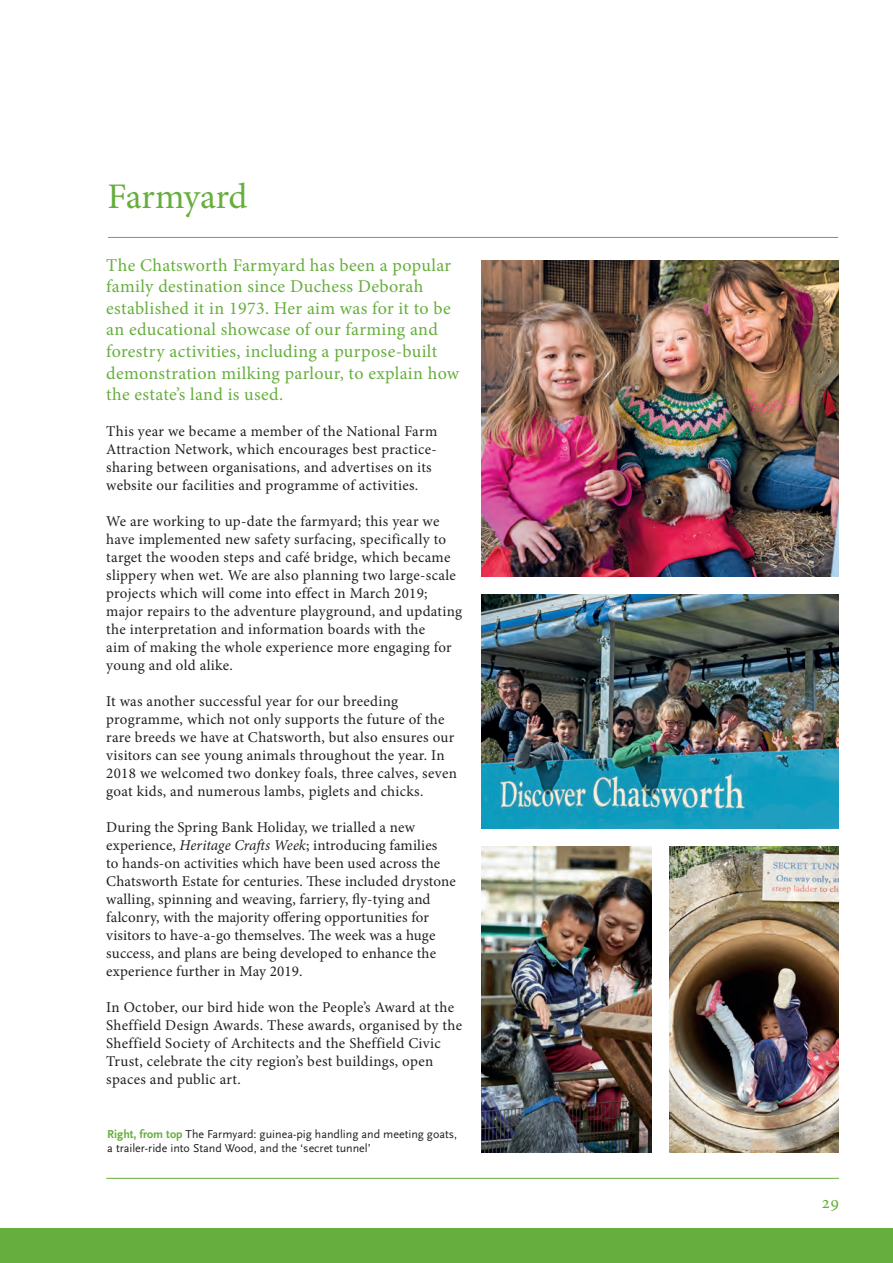
<style>
.page{position:relative;width:893px;height:1263px;background:#fff}
.page>*{position:absolute;margin:0;border:0;box-sizing:border-box;transform-origin:0 0}
.t1{font:36px "Minion Pro";letter-spacing:-.015em;color:#66ae3d}
.First_para{font:18px/21.6px "Minion Pro";letter-spacing:.02em;color:#66ae3d}
.First_para-2{font:15px/18px "Minion Pro";letter-spacing:.015em;color:#231f20}
.Running_text{font:12px/14.4px "Scala Sans";color:#231f20}
.s1{font-style:italic}
.s2{font-weight:700;color:#66ae3d}
</style>
<div class="page">
<div style="left:0;top:1229px;width:893px;height:34px;background:#66ae3d"></div>
<hr style="left:106px;top:1178px;width:733px;height:1px;background:#66ae3d">
<hr style="left:108px;top:237px;width:730px;height:1px;background:#66ae3d">
<img style="left:482px;top:261px;width:357px;height:315px">
<img style="left:482px;top:594px;width:357px;height:234px">
<img style="left:482px;top:846px;width:169px;height:306px">
<img style="left:669px;top:846px;width:170px;height:306px">
<p class="t1" style="left:108px;top:173px;width:141px">Farmyard</p>
<p class="First_para" style="left:106px;top:254px;width:355px">The Chatsworth Farmyard has been a popular family destination since Duchess Deborah established it in 1973. Her aim was for it to be an educational showcase of our farming and forestry activities, including a purpose-built demonstration milking parlour, to explain how the estate’s land is used.</p>
<p class="First_para-2" style="left:106px;top:423px;width:332px">This year we became a member of the National Farm Attraction Network, which encourages best practice&shy;sharing between organisations, and advertises on its website our facilities and programme of activities.</p>
<p class="First_para-2" style="left:106px;top:513px;width:357px">We are working to up-date the farmyard; this year we have implemented new safety surfacing, specifically to target the wooden steps and café bridge, which became slippery when wet. We are also planning two large-scale projects which will come into effect in March 2019; major repairs to the adventure playground, and updating the interpretation and information boards with the<br>aim of making the whole experience more engaging for young and old alike.</p>
<p class="First_para-2" style="left:106px;top:693px;width:352px">It was another successful year for our breeding programme, which not only supports the future of the rare breeds we have at Chatsworth, but also ensures our visitors can see young animals throughout the year. In 2018 we welcomed two donkey foals, three calves, seven goat kids, and numerous lambs, piglets and chicks.</p>
<p class="First_para-2" style="left:106px;top:819px;width:351px">During the Spring Bank Holiday, we trialled a new experience, <span class="s1">Heritage Crafts Week</span>; introducing families<br>to hands-on activities which have been used across the Chatsworth Estate for centuries. These included drystone walling, spinning and weaving, farriery, fly-tying and falconry, with the majority offering opportunities for visitors to have-a-go themselves. The week was a huge success, and plans are being developed to enhance the experience further in May 2019.</p>
<p class="First_para-2" style="left:106px;top:999px;width:357px">In October, our bird hide won the People’s Award at the Sheffield Design Awards. These awards, organised by the Sheffield Society of Architects and the Sheffield Civic Trust, celebrate the city region’s best buildings, open spaces and public art.</p>
<p class="Running_text" style="left:107px;top:1126px;width:351px"><span class="s2">Right, from top</span> The Farmyard: guinea-pig handling and meeting goats, a trailer-ride into Stand Wood, and the ‘secret tunnel’</p>
<p class="First_para" style="left:822px;top:1191px;width:19px">29</p>
</div>
